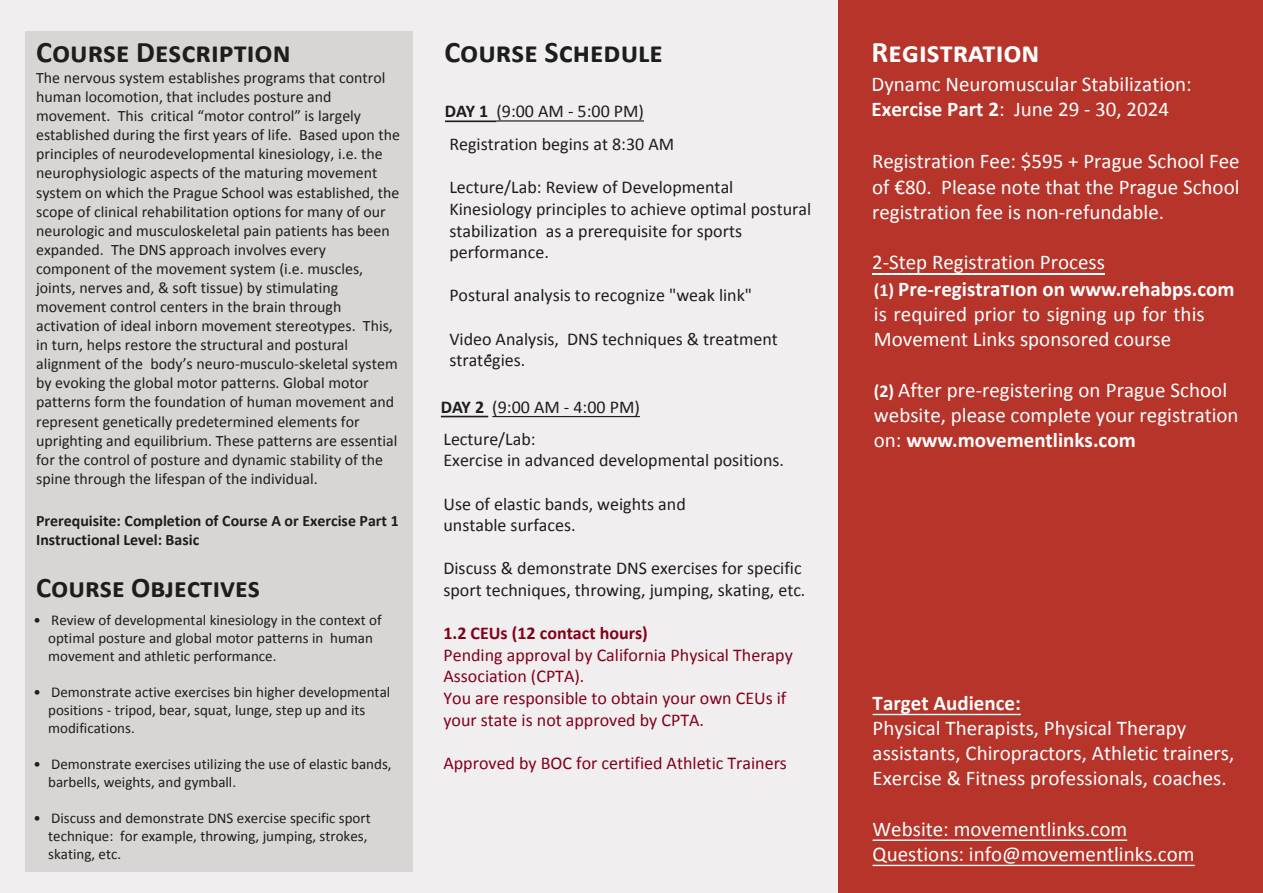
<style>
.page{position:relative;width:1263px;height:893px;background:#fff}
.page>*{position:absolute;margin:0;border:0;box-sizing:border-box;transform-origin:0 0}
.t1{font:700 30px "Calibri";color:#1d1d1b}
.t2{font:700 30px "Calibri";color:#fff}
.t3{font:700 28.5px "Calibri";color:#1d1d1b}
.t4{font:21px/25.2px "Calibri";color:#fff}
.t5{font:18px/21.6px "Calibri";color:#1d1d1b}
.t6{font:18px/21.6px "Calibri";color:#83001b}
.t7{font:15.9px/19px "Calibri";color:#1d1d1b}
.t8{font:700 15.9px/19px "Calibri";color:#1d1d1b}
.t9{font:15px/18px "Calibri";color:#1d1d1b}
.s1{font-weight:700}
.s2{font-weight:700;font-size:18px}
</style>
<div class="page">
<div style="left:0;top:0;width:837px;height:893px;background:#f0eeef"></div>
<div style="left:25px;top:32px;width:387px;height:840px;background:#d9d5d5"></div>
<div style="left:838px;top:1px;width:425px;height:892px;background:#b6342a"></div>
<hr style="left:445px;top:120px;width:51px;height:2px;background:#1d1d1b">
<hr style="left:496px;top:120px;width:148px;height:2px;background:#1d1d1b">
<hr style="left:872px;top:273px;width:232px;height:1px;background:#fff">
<hr style="left:873px;top:714px;width:148px;height:1px;background:#fff">
<hr style="left:873px;top:839px;width:254px;height:2px;background:#fff">
<hr style="left:873px;top:865px;width:322px;height:1px;background:#fff">
<hr style="left:441px;top:416px;width:47px;height:1px;background:#1d1d1b">
<hr style="left:492px;top:416px;width:148px;height:1px;background:#1d1d1b">
<p class="t1" style="left:36px;top:33px;width:256px">Course Description</p>
<p class="t7" style="left:36px;top:68px;width:365px">The nervous system establishes programs that control human locomotion, that includes posture and movement. This critical “motor control” is largely established during the first years of life. Based upon the principles of neurodevelopmental kinesiology, i.e. the neurophysiologic aspects of the maturing movement system on which the Prague School was established, the scope of clinical rehabilitation options for many of our neurologic and musculoskeletal pain patients has been expanded. The DNS approach involves every component of the movement system (i.e. muscles, joints, nerves and, &amp; soft tissue) by stimulating movement control centers in the brain through activation of ideal inborn movement stereotypes. This, in turn, helps restore the structural and postural alignment of the body’s neuro-musculo-skeletal system by evoking the global motor patterns. Global motor patterns form the foundation of human movement and represent genetically predetermined elements for uprighting and equilibrium. These patterns are essential for the control of posture and dynamic stability of the spine through the lifespan of the individual.</p>
<p class="t8" style="left:36px;top:511px;width:364px">Prerequisite: Completion of Course A or Exercise Part 1<br>Instructional Level: Basic</p>
<p class="t3" style="left:36px;top:569px;width:225px">Course Objectives</p>
<p class="t9" style="left:48px;top:611px;width:335px;text-indent:-15px">• Review of developmental kinesiology in the context of optimal posture and global motor patterns in human movement and athletic performance.</p>
<p class="t9" style="left:48px;top:683px;width:344px;text-indent:-15px">• Demonstrate active exercises bin higher developmental positions - tripod, bear, squat, lunge, step up and its modifications.</p>
<p class="t9" style="left:48px;top:755px;width:345px;text-indent:-15px">• Demonstrate exercises utilizing the use of elastic bands, barbells, weights, and gymball.</p>
<p class="t9" style="left:48px;top:809px;width:324px;text-indent:-15px">• Discuss and demonstrate DNS exercise specific sport technique: for example, throwing, jumping, strokes, skating, etc.</p>
<p class="t1" style="left:444px;top:33px;width:220px">Course Schedule</p>
<p class="t5" style="left:445px;top:100px;width:201px"><span class="s1">DAY 1</span> (9:00 AM - 5:00 PM)</p>
<p class="t5" style="left:449px;top:134px;width:226px">Registration begins at 8:30 AM</p>
<p class="t5" style="left:449px;top:177px;width:363px">Lecture/Lab: Review of Developmental Kinesiology principles to achieve optimal postural stabilization as a prerequisite for sports performance.</p>
<p class="t5" style="left:449px;top:285px;width:304px">Postural analysis to recognize "weak link"</p>
<p class="t5" style="left:449px;top:328px;width:330px">Video Analysis, DNS techniques &amp; treatment strategies.</p>
<p class="t5" style="left:441px;top:391px;width:201px;line-height:32.1px"><span class="s1">DAY 2</span> (9:00 AM - 4:00 PM)<br>Lecture/Lab:</p>
<p class="t5" style="left:443px;top:450px;width:342px">Exercise in advanced developmental positions.</p>
<p class="t5" style="left:443px;top:493px;width:244px">Use of elastic bands, weights and unstable surfaces.</p>
<p class="t5" style="left:443px;top:558px;width:364px">Discuss &amp; demonstrate DNS exercises for specific sport techniques, throwing, jumping, skating, etc.</p>
<p class="t6" style="left:443px;top:622px;width:351px"><span class="s1">1.2 CEUs (12 contact hours)<br></span>Pending approval by California Physical Therapy Association (CPTA).<br>You are responsible to obtain your own CEUs if your state is not approved by CPTA.</p>
<p class="t6" style="left:443px;top:752px;width:345px">Approved by BOC for certified Athletic Trainers</p>
<p class="t2" style="left:871px;top:32px;width:169px">Registration</p>
<p class="t4" style="left:871px;top:71px;width:322px">Dynamc Neuromuscular Stabilization:<br><span class="s1">Exercise Part 2</span>: June 29 - 30, 2024</p>
<p class="t4" style="left:872px;top:149px;width:369px;text-align:justify">Registration Fee: $595 + Prague School Fee of €80. Please note that the Prague School registration fee is non-refundable.</p>
<p class="t4" style="left:872px;top:250px;width:234px">2-Step Registration Process</p>
<p class="t4" style="left:874px;top:276px;width:362px"><span class="s2">(1)</span> <span class="s1">Pre-registration on www.rehabps.com </span>is required prior to signing up for this<br>Movement Links sponsored course</p>
<p class="t4" style="left:874px;top:377px;width:366px"><span class="s2">(2)</span> After pre-registering on Prague School website, please complete your registration on: <span class="s1">www.movementlinks.com</span></p>
<p class="t4" style="left:873px;top:690px;width:363px"><span class="s1">Target Audience:<br></span>Physical Therapists, Physical Therapy assistants, Chiropractors, Athletic trainers, Exercise &amp; Fitness professionals, coaches.</p>
<p class="t4" style="left:873px;top:816px;width:323px">Website: movementlinks.com<br>Questions: info@movementlinks.com</p>
</div>
